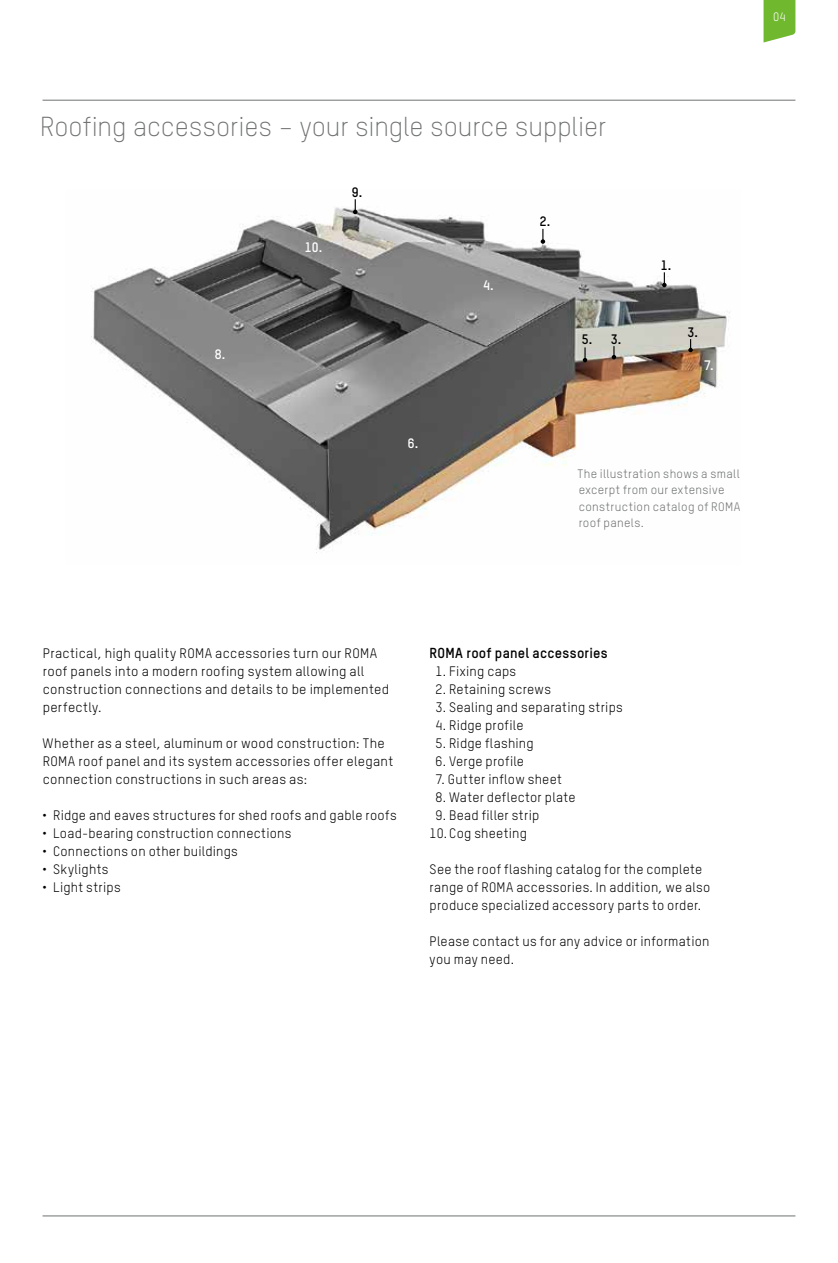
<style>
.page{position:relative;width:838px;height:1263px;background:#fff}
.page>*{position:absolute;margin:0;border:0;box-sizing:border-box;transform-origin:0 0}
.t1{font:300 27px "TSTARPRO";color:#6f7271}
.t2{font:700 14.25px "TSTARPRO";letter-spacing:.02em;color:#000}
.t3{font:13.5px/18px "TSTARPRO";letter-spacing:.02em;color:#000}
.t4{font:700 13.5px "TSTARPRO";color:#000}
.t5{font:700 13.5px "TSTARPRO";color:#fff}
.t6{font:12px/16.5px "TSTARPRO";letter-spacing:.03em;color:#6f7271}
.t7{font:12px "TSTARPRO";color:#fff}
</style>
<div class="page">
<svg style="left:763px;top:0;width:32px;height:43px"></svg>
<hr style="left:43px;top:100px;width:752px;height:1px;background:#6f7271">
<hr style="left:43px;top:1215px;width:752px;height:1px;background:#6f7271">
<img style="left:91px;top:207px;width:639px;height:346px">
<svg style="left:583px;top:347px;width:4px;height:15px"></svg>
<svg style="left:353px;top:199px;width:4px;height:15px"></svg>
<svg style="left:540px;top:229px;width:5px;height:15px"></svg>
<svg style="left:662px;top:272px;width:4px;height:15px"></svg>
<svg style="left:611px;top:346px;width:5px;height:13px"></svg>
<svg style="left:688px;top:339px;width:5px;height:13px"></svg>
<p class="t7" style="left:773px;top:10px;width:14px">04</p>
<h1 class="t1" style="left:40px;top:109px;width:567px">Roofing accessories – your single source supplier</h1>
<p class="t5" style="left:215px;top:345px;width:12px">8.</p>
<p class="t5" style="left:305px;top:238px;width:19px">10.</p>
<p class="t4" style="left:352px;top:183px;width:12px">9.</p>
<p class="t5" style="left:408px;top:434px;width:12px">6.</p>
<p class="t5" style="left:483px;top:276px;width:12px">4.</p>
<p class="t4" style="left:540px;top:212px;width:12px">2.</p>
<p class="t4" style="left:582px;top:330px;width:12px">5.</p>
<p class="t4" style="left:611px;top:330px;width:12px">3.</p>
<p class="t4" style="left:660px;top:256px;width:12px">1.</p>
<p class="t4" style="left:687px;top:323px;width:12px">3.</p>
<p class="t5" style="left:704px;top:356px;width:11px">7.</p>
<p class="t6" style="left:577px;top:465px;width:164px">The illustration shows a small excerpt from our extensive construction catalog of ROMA roof panels.</p>
<p class="t3" style="left:43px;top:644px;width:348px">Practical, high quality ROMA accessories turn our ROMA roof panels into a modern roofing system allowing all construction connections and details to be implemented perfectly.</p>
<p class="t3" style="left:43px;top:734px;width:352px">Whether as a steel, aluminum or wood construction: The<br>ROMA roof panel and its system accessories offer elegant connection constructions in such areas as:</p>
<p class="t3" style="left:42px;top:806px;width:356px">• Ridge and eaves structures for shed roofs and gable roofs</p>
<p class="t3" style="left:42px;top:824px;width:251px">• Load-bearing construction connections</p>
<p class="t3" style="left:42px;top:842px;width:197px">• Connections on other buildings</p>
<p class="t3" style="left:42px;top:860px;width:68px">• Skylights</p>
<p class="t3" style="left:42px;top:878px;width:80px">• Light strips</p>
<p class="t2" style="left:429px;top:643px;width:179px">ROMA roof panel accessories</p>
<p class="t3" style="left:435px;top:662px;width:82px">1. Fixing caps</p>
<p class="t3" style="left:435px;top:680px;width:117px">2. Retaining screws</p>
<p class="t3" style="left:435px;top:698px;width:189px">3. Sealing and separating strips</p>
<p class="t3" style="left:435px;top:716px;width:89px">4. Ridge profile</p>
<p class="t3" style="left:435px;top:734px;width:100px">5. Ridge flashing</p>
<p class="t3" style="left:435px;top:752px;width:90px">6. Verge profile</p>
<p class="t3" style="left:435px;top:770px;width:128px">7. Gutter inflow sheet</p>
<p class="t3" style="left:435px;top:788px;width:142px">8. Water deflector plate</p>
<p class="t3" style="left:435px;top:806px;width:105px">9. Bead filler strip</p>
<p class="t3" style="left:429px;top:824px;width:99px">10. Cog sheeting</p>
<p class="t3" style="left:429px;top:860px;width:282px">See the roof flashing catalog for the complete range of ROMA accessories. In addition, we also produce specialized accessory parts to order.</p>
<p class="t3" style="left:429px;top:932px;width:281px">Please contact us for any advice or information you may need.</p>
</div>
